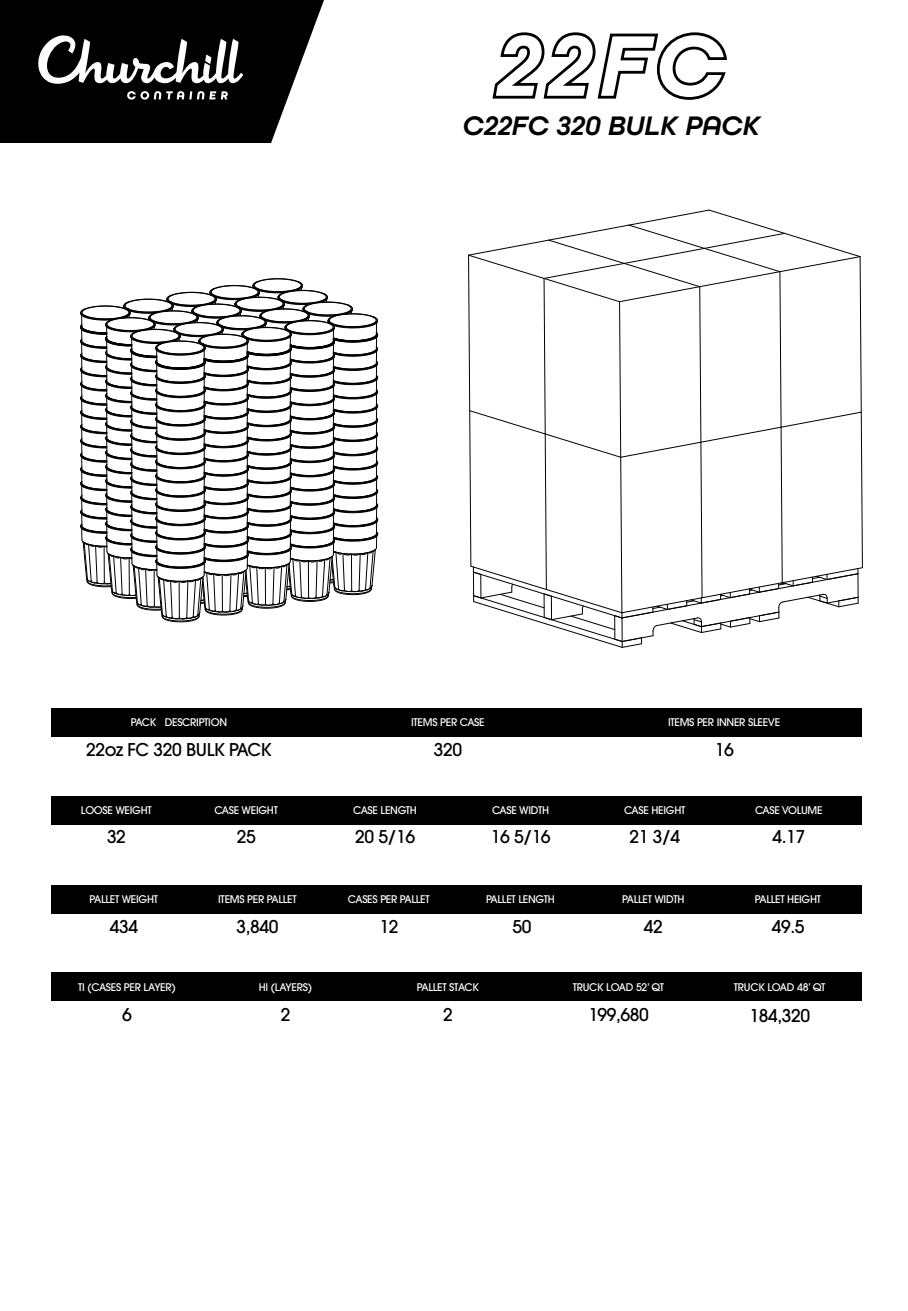
<style>
.page{position:relative;width:908px;height:1311px;background:#fff}
.page>*{position:absolute;margin:0;border:0;box-sizing:border-box;transform-origin:0 0}
.t1{font:italic 600 28.32px "All Round Gothic";color:#000}
.t2{font:500 17.5px "ITC Avant Garde Pro";letter-spacing:-.025em;color:#000}
.t3{font:500 10.5px "ITC Avant Garde Pro";letter-spacing:-.025em;color:#fff}
</style>
<div class="page">
<svg style="left:80px;top:278px;width:298px;height:344px"></svg>
<svg style="left:468px;top:209px;width:394px;height:439px"></svg>
<div style="left:51px;top:972px;width:809px;height:29px;background:#000"></div>
<div style="left:51px;top:885px;width:809px;height:28px;background:#000"></div>
<div style="left:51px;top:795px;width:809px;height:29px;background:#000"></div>
<div style="left:51px;top:707px;width:809px;height:29px;background:#000"></div>
<svg style="left:492px;top:32px;width:235px;height:68px"></svg>
<svg style="left:0;top:0;width:324px;height:143px;background:#282829"></svg>
<h1 class="t1" style="left:462px;top:108px;width:299px">C22FC 320 BULK PACK</h1>
<p class="t3" style="left:131px;top:715px;width:98px">PACK DESCRIPTION</p>
<p class="t3" style="left:411px;top:715px;width:75px">ITEMS PER CASE</p>
<p class="t3" style="left:667px;top:715px;width:114px">ITEMS PER INNER SLEEVE</p>
<h2 class="t2" style="left:86px;top:738px;width:187px">22oz FC 320 BULK PACK</h2>
<h2 class="t2" style="left:434px;top:738px;width:30px">320</h2>
<h2 class="t2" style="left:714px;top:738px;width:20px">16</h2>
<p class="t3" style="left:81px;top:803px;width:72px">LOOSE WEIGHT</p>
<p class="t3" style="left:214px;top:803px;width:65px">CASE WEIGHT</p>
<p class="t3" style="left:353px;top:803px;width:65px">CASE LENGTH</p>
<p class="t3" style="left:492px;top:803px;width:59px">CASE WIDTH</p>
<p class="t3" style="left:623px;top:803px;width:63px">CASE HEIGHT</p>
<p class="t3" style="left:754px;top:803px;width:69px">CASE VOLUME</p>
<h2 class="t2" style="left:107px;top:825px;width:20px">32</h2>
<h2 class="t2" style="left:237px;top:825px;width:20px">25</h2>
<h2 class="t2" style="left:355px;top:825px;width:61px">20 5/16</h2>
<h2 class="t2" style="left:490px;top:825px;width:61px">16 5/16</h2>
<h2 class="t2" style="left:629px;top:825px;width:52px">21 3/4</h2>
<h2 class="t2" style="left:772px;top:825px;width:34px">4.17</h2>
<p class="t3" style="left:90px;top:892px;width:70px">PALLET WEIGHT</p>
<p class="t3" style="left:218px;top:892px;width:80px">ITEMS PER PALLET</p>
<p class="t3" style="left:348px;top:892px;width:83px">CASES PER PALLET</p>
<p class="t3" style="left:486px;top:892px;width:70px">PALLET LENGTH</p>
<p class="t3" style="left:622px;top:892px;width:64px">PALLET WIDTH</p>
<p class="t3" style="left:754px;top:892px;width:68px">PALLET HEIGHT</p>
<h2 class="t2" style="left:110px;top:915px;width:30px">434</h2>
<h2 class="t2" style="left:236px;top:915px;width:43px">3,840</h2>
<h2 class="t2" style="left:379px;top:915px;width:20px">12</h2>
<h2 class="t2" style="left:512px;top:915px;width:20px">50</h2>
<h2 class="t2" style="left:643px;top:915px;width:20px">42</h2>
<h2 class="t2" style="left:771px;top:915px;width:34px">49.5</h2>
<p class="t3" style="left:78px;top:980px;width:99px">TI (CASES PER LAYER)</p>
<p class="t3" style="left:259px;top:980px;width:55px">HI (LAYERS)</p>
<p class="t3" style="left:417px;top:980px;width:63px">PALLET STACK</p>
<p class="t3" style="left:572px;top:980px;width:93px">TRUCK LOAD 52’ QT</p>
<h2 class="t2" style="left:122px;top:1003px;width:11px">6</h2>
<h2 class="t2" style="left:280px;top:1003px;width:11px">2</h2>
<h2 class="t2" style="left:443px;top:1003px;width:11px">2</h2>
<h2 class="t2" style="left:588px;top:1003px;width:62px">199,680</h2>
<p class="t3" style="left:733px;top:980px;width:93px">TRUCK LOAD 48’ QT</p>
<h2 class="t2" style="left:749px;top:1004px;width:62px">184,320</h2>
</div>
